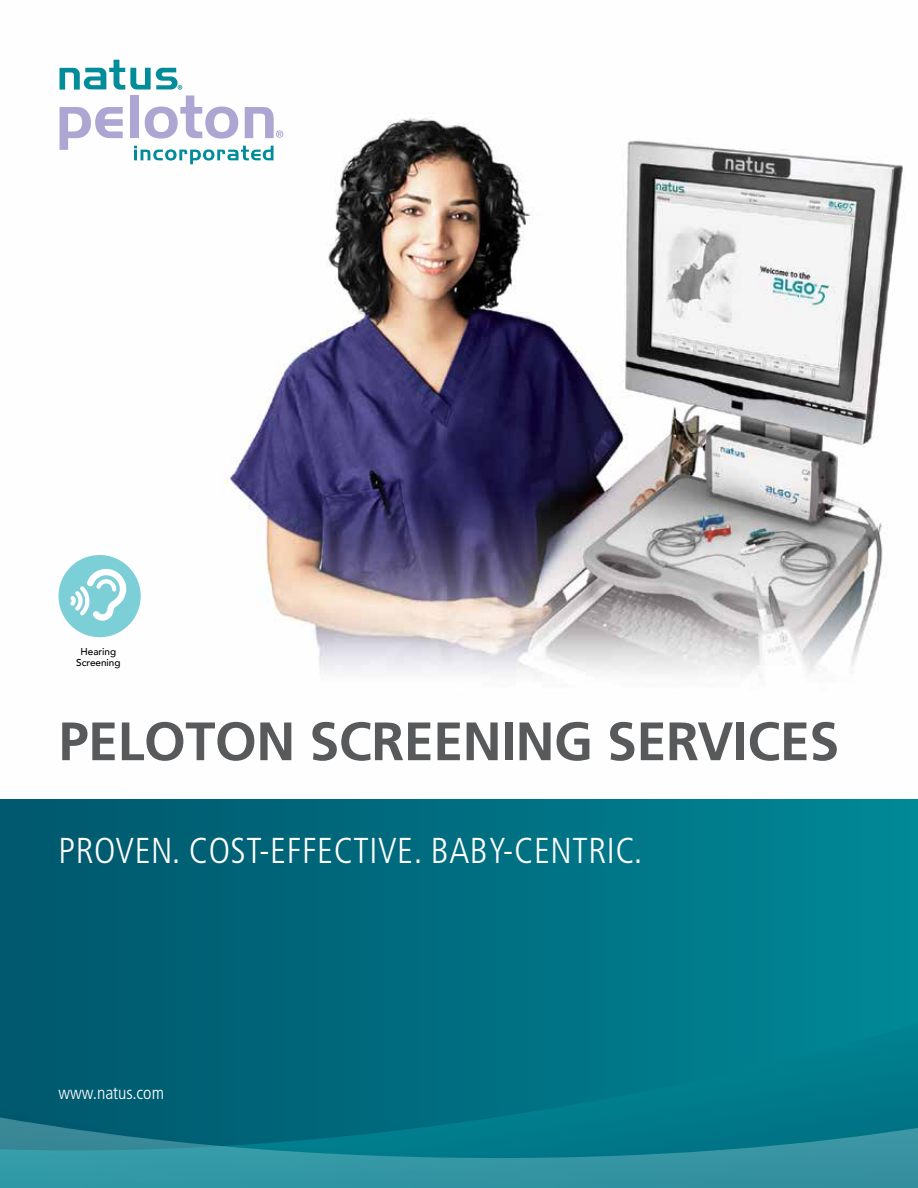
<style>
.page{position:relative;width:918px;height:1188px;background:#fff}
.page>*{position:absolute;margin:0;border:0;box-sizing:border-box;transform-origin:0 0}
.t1{font:700 54px "Frutiger LT Std";letter-spacing:-.01em;color:#58595b}
.t2{font:300 condensed 36px "Frutiger LT Std";letter-spacing:.015em;color:#fff}
.t3{font:300 condensed 18px "Frutiger LT Std";color:#fff}
.t4{font:500 9.9px/11.9px "Avenir";color:#000;text-align:center}
</style>
<div class="page">
<img style="left:59px;top:59px;width:844px;height:618px">
<div style="left:0;top:799px;width:918px;height:389px;background:linear-gradient(to right,#00566c,#008796)"></div>
<div style="left:0;top:1017px;width:918px;height:171px;background:#000;opacity:.17"></div>
<svg style="left:0;top:1023px;width:918px;height:35px"></svg>
<div style="left:0;top:1058px;width:918px;height:130px;background:#000;opacity:.17"></div>
<svg style="left:0;top:1065px;width:918px;height:123px"></svg>
<div style="left:58px;top:555px;width:83px;height:82px;background:#7dcfd7;border-radius:50%"></div>
<svg style="left:70px;top:569px;width:57px;height:52px"></svg>
<svg style="left:60px;top:60px;width:223px;height:104px"></svg>
<p class="t4" style="left:76px;top:645px;width:46px">Hearing<br>Screening</p>
<h1 class="t1" style="left:58px;top:710px;width:782px">PELOTON SCREENING SERVICES</h1>
<p class="t2" style="left:58px;top:830px;width:586px">PROVEN. COST-EFFECTIVE. BABY-CENTRIC.</p>
<p class="t3" style="left:58px;top:1083px;width:107px">www.natus.com</p>
</div>
